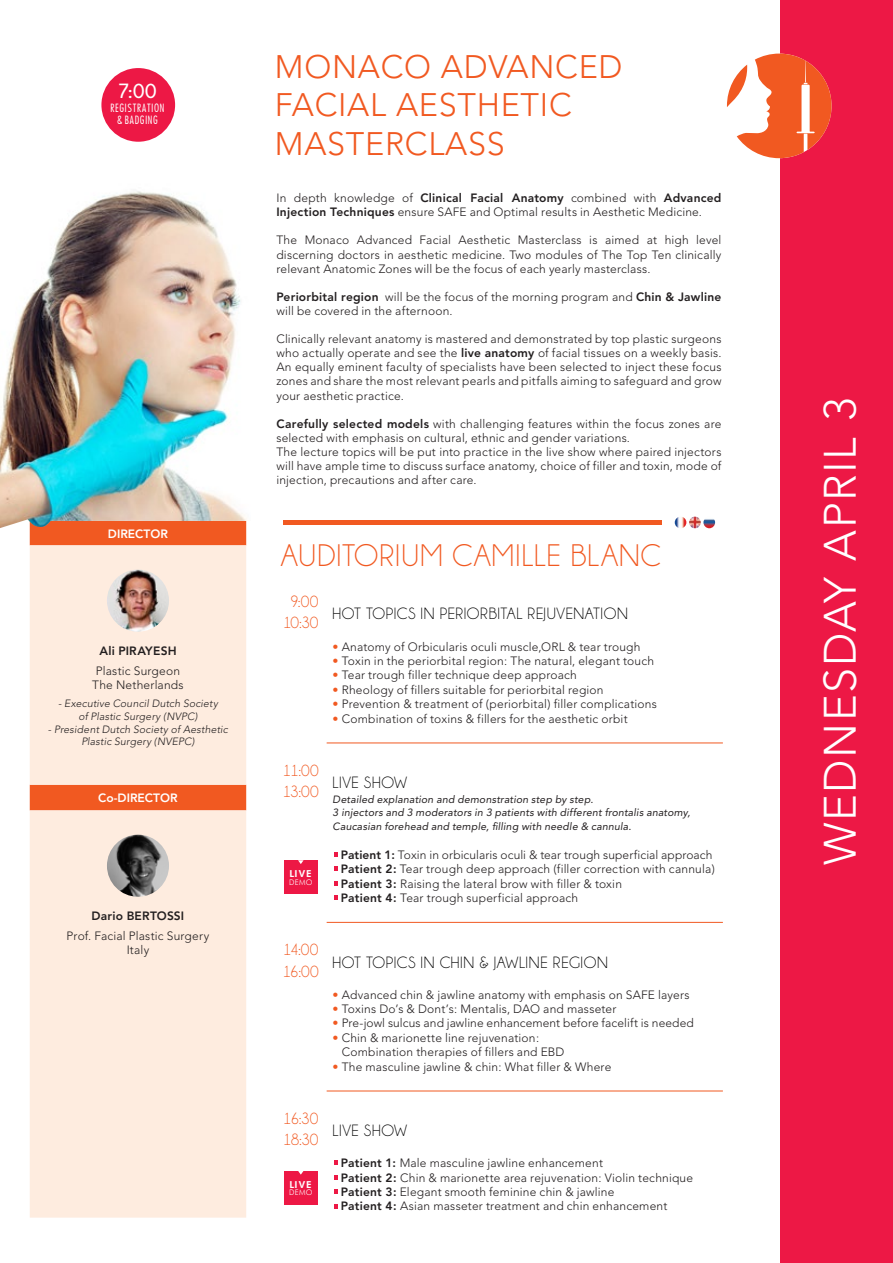
<style>
.page{position:relative;width:893px;height:1263px;background:#fff}
.page>*{position:absolute;margin:0;border:0;box-sizing:border-box;transform-origin:0 0}
.t1{font:300 45px "Avenir";letter-spacing:.035em;color:#fff}
.t2{font:300 32.25px "Avenir";letter-spacing:.02em;color:#f15921}
.t3{font:31.5px "Champagne&Limousines";letter-spacing:.03em;color:#f15921}
.t4{font:700 20.4px "Champagne&Limousines";color:#fff}
.t5{font:16.5px "Champagne&Limousines";letter-spacing:.03em;color:#000}
.t6{font:16.5px "Champagne&Limousines";letter-spacing:-.005em;color:#f15921}
.t7{font:300 12px/14.1px "Avenir";letter-spacing:.015em;color:#231f20}
.t8{font:800 12px "Avenir";letter-spacing:.015em;color:#231f20}
.t9{font:800 12px "Avenir";color:#fff}
.t10{font:italic 10.5px/14.4px "Avenir";letter-spacing:.015em;color:#231f20}
.t11{font:italic 300 10.5px/12.6px "Avenir";letter-spacing:.015em;color:#231f20;text-align:center}
.t12{font:500 10.5px "Futura Cond";letter-spacing:.05em;color:#fff}
.t13{font:800 9.6px "Futura BT";letter-spacing:.07em;color:#fff}
.t14{font:300 7.65px "Futura BT";letter-spacing:.03em;color:#fff}
.s1{font-weight:800}
.s2{color:#f15921}
</style>
<div class="page">
<div style="left:781px;top:0;width:112px;height:1263px;background:#ed1845"></div>
<hr style="left:327px;top:742px;width:396px;height:1px;background:#f15921">
<hr style="left:327px;top:922px;width:396px;height:1px;background:#f15921">
<hr style="left:327px;top:1090px;width:396px;height:1px;background:#f15921">
<hr style="left:283px;top:521px;width:378px;height:4px;background:#f15921">
<svg style="left:675px;top:517px;width:40px;height:11px"></svg>
<div style="left:284px;top:860px;width:34px;height:34px;background:#ed1845"></div>
<svg style="left:298px;top:860px;width:6px;height:4px"></svg>
<svg style="left:334px;top:852px;width:4px;height:4px"></svg>
<svg style="left:334px;top:867px;width:4px;height:4px"></svg>
<svg style="left:334px;top:881px;width:4px;height:4px"></svg>
<svg style="left:334px;top:895px;width:4px;height:5px"></svg>
<div style="left:284px;top:1171px;width:34px;height:34px;background:#ed1845"></div>
<svg style="left:298px;top:1171px;width:6px;height:3px"></svg>
<svg style="left:334px;top:1161px;width:4px;height:4px"></svg>
<svg style="left:334px;top:1175px;width:4px;height:4px"></svg>
<svg style="left:334px;top:1189px;width:4px;height:5px"></svg>
<svg style="left:334px;top:1204px;width:4px;height:4px"></svg>
<div style="left:30px;top:528px;width:216px;height:17px;background:#f15921"></div>
<div style="left:30px;top:545px;width:216px;height:672px;background:#feecdf"></div>
<img style="left:107px;top:570px;width:62px;height:62px;border-radius:31px">
<img style="left:107px;top:835px;width:62px;height:62px;border-radius:31px">
<div style="left:101px;top:68px;width:74px;height:74px;background:#ed1845;border-radius:50%"></div>
<svg style="left:727px;top:54px;width:104px;height:104px"></svg>
<img style="left:0;top:191px;width:247px;height:337px">
<p class="t4" style="left:118px;top:80px;width:40px">7:00</p>
<p class="t12" style="left:111px;top:101px;width:55px">REGISTRATION</p>
<p class="t12" style="left:117px;top:113px;width:42px">&amp; BADGING</p>
<p class="t9" style="left:108px;top:526px;width:61px">DIRECTOR</p>
<p class="t8" style="left:99px;top:644px;width:79px">Ali PIRAYESH</p>
<p class="t7" style="left:96px;top:664px;width:86px">Plastic Surgeon</p>
<p class="t7" style="left:92px;top:678px;width:93px">The Netherlands</p>
<p class="t11" style="left:58px;top:697px;width:161px">- Executive Council Dutch Society</p>
<p class="t11" style="left:78px;top:710px;width:121px">of Plastic Surgery (NVPC)</p>
<p class="t11" style="left:48px;top:723px;width:182px">- President Dutch Society of Aesthetic<br>Plastic Surgery (NVEPC)</p>
<p class="t9" style="left:98px;top:791px;width:81px">Co-DIRECTOR</p>
<p class="t8" style="left:92px;top:909px;width:94px">Dario BERTOSSI</p>
<p class="t7" style="left:67px;top:929px;width:144px">Prof. Facial Plastic Surgery</p>
<p class="t7" style="left:127px;top:943px;width:24px">Italy</p>
<p class="t2" style="left:275px;top:48px;width:349px">MONACO ADVANCED</p>
<p class="t2" style="left:275px;top:86px;width:298px">FACIAL AESTHETIC</p>
<p class="t2" style="left:275px;top:125px;width:231px">MASTERCLASS</p>
<p class="t7" style="left:276px;top:191px;width:447px">In depth knowledge of <span class="s1">Clinical Facial Anatomy</span> combined with <span class="s1">Advanced<br>Injection Techniques</span> ensure SAFE and Optimal results in Aesthetic Medicine.</p>
<p class="t7" style="left:276px;top:233px;width:447px;text-align:justify">The Monaco Advanced Facial Aesthetic Masterclass is aimed at high level discerning doctors in aesthetic medicine. Two modules of The Top Ten clinically relevant Anatomic Zones will be the focus of each yearly masterclass.</p>
<p class="t7" style="left:276px;top:290px;width:447px"><span class="s1">Periorbital region</span> will be the focus of the morning program and <span class="s1">Chin &amp; Jawline </span>will be covered in the afternoon.</p>
<p class="t7" style="left:276px;top:332px;width:447px;text-align:justify">Clinically relevant anatomy is mastered and demonstrated by top plastic surgeons who actually operate and see the <span class="s1">live anatomy</span> of facial tissues on a weekly basis.<br>An equally eminent faculty of specialists have been selected to inject these focus zones and share the most relevant pearls and pitfalls aiming to safeguard and grow your aesthetic practice.</p>
<p class="t7" style="left:276px;top:417px;width:447px"><span class="s1">Carefully selected models</span> with challenging features within the focus zones are selected with emphasis on cultural, ethnic and gender variations.</p>
<p class="t7" style="left:276px;top:445px;width:447px;text-align:justify">The lecture topics will be put into practice in the live show where paired injectors will have ample time to discuss surface anatomy, choice of filler and toxin, mode of injection, precautions and after care.</p>
<p class="t3" style="left:281px;top:540px;width:382px">AUDITORIUM CAMILLE BLANC</p>
<p class="t6" style="left:290px;top:593px;width:30px">9:00</p>
<p class="t6" style="left:283px;top:615px;width:37px">10:30</p>
<p class="t5" style="left:333px;top:606px;width:297px">HOT TOPICS IN PERIORBITAL REJUVENATION</p>
<p class="t7" style="left:333px;top:639px;width:309px"><span class="s2">•</span> Anatomy of Orbicularis oculi muscle,ORL &amp; tear trough</p>
<p class="t7" style="left:333px;top:654px;width:323px"><span class="s2">•</span> Toxin in the periorbital region: The natural, elegant touch</p>
<p class="t7" style="left:333px;top:668px;width:246px"><span class="s2">•</span> Tear trough filler technique deep approach</p>
<p class="t7" style="left:333px;top:683px;width:272px"><span class="s2">•</span> Rheology of fillers suitable for periorbital region</p>
<p class="t7" style="left:333px;top:697px;width:326px"><span class="s2">•</span> Prevention &amp; treatment of (periorbital) filler complications</p>
<p class="t7" style="left:333px;top:711px;width:297px"><span class="s2">•</span> Combination of toxins &amp; fillers for the aesthetic orbit</p>
<p class="t6" style="left:283px;top:762px;width:38px">11:00</p>
<p class="t6" style="left:283px;top:783px;width:38px">13:00</p>
<p class="t13" style="left:289px;top:868px;width:24px">LIVE</p>
<p class="t14" style="left:289px;top:877px;width:25px">DEMO</p>
<p class="t5" style="left:333px;top:774px;width:76px">LIVE SHOW</p>
<p class="t10" style="left:333px;top:792px;width:262px">Detailed explanation and demonstration step by step.</p>
<p class="t10" style="left:333px;top:805px;width:359px">3 injectors and 3 moderators in 3 patients with different frontalis anatomy,<br>Caucasian forehead and temple, filling with needle &amp; cannula.</p>
<p class="t7" style="left:341px;top:848px;width:373px"><span class="s1">Patient 1:</span> Toxin in orbicularis oculi &amp; tear trough superficial approach</p>
<p class="t7" style="left:341px;top:862px;width:376px"><span class="s1">Patient 2:</span> Tear trough deep approach (filler correction with cannula)</p>
<p class="t7" style="left:341px;top:876px;width:283px"><span class="s1">Patient 3:</span> Raising the lateral brow with filler &amp; toxin</p>
<p class="t7" style="left:341px;top:891px;width:239px"><span class="s1">Patient 4:</span> Tear trough superficial approach</p>
<p class="t6" style="left:283px;top:941px;width:37px">14:00</p>
<p class="t6" style="left:283px;top:963px;width:38px">16:00</p>
<p class="t5" style="left:333px;top:954px;width:277px">HOT TOPICS IN CHIN &amp; JAWLINE REGION</p>
<p class="t7" style="left:333px;top:987px;width:358px"><span class="s2">•</span> Advanced chin &amp; jawline anatomy with emphasis on SAFE layers</p>
<p class="t7" style="left:333px;top:1002px;width:285px"><span class="s2">•</span> Toxins Do’s &amp; Dont’s: Mentalis, DAO and masseter</p>
<p class="t7" style="left:333px;top:1016px;width:363px"><span class="s2">•</span> Pre-jowl sulcus and jawline enhancement before facelift is needed</p>
<p class="t7" style="left:342px;top:1030px;width:224px;text-indent:-9px"><span class="s2">•</span> Chin &amp; marionette line rejuvenation:<br>Combination therapies of fillers and EBD</p>
<p class="t7" style="left:333px;top:1059px;width:280px"><span class="s2">•</span> The masculine jawline &amp; chin: What filler &amp; Where</p>
<p class="t6" style="left:283px;top:1110px;width:36px">16:30</p>
<p class="t6" style="left:283px;top:1131px;width:37px">18:30</p>
<p class="t13" style="left:289px;top:1178px;width:24px">LIVE</p>
<p class="t14" style="left:289px;top:1188px;width:25px">DEMO</p>
<p class="t5" style="left:333px;top:1122px;width:76px">LIVE SHOW</p>
<p class="t7" style="left:341px;top:1156px;width:264px"><span class="s1">Patient 1:</span> Male masculine jawline enhancement</p>
<p class="t7" style="left:341px;top:1170px;width:354px"><span class="s1">Patient 2:</span> Chin &amp; marionette area rejuvenation: Violin technique</p>
<p class="t7" style="left:341px;top:1185px;width:275px"><span class="s1">Patient 3:</span> Elegant smooth feminine chin &amp; jawline</p>
<p class="t7" style="left:341px;top:1199px;width:328px"><span class="s1">Patient 4:</span> Asian masseter treatment and chin enhancement</p>
<p class="t1" style="left:814px;top:865px;width:469px;rotate:-90deg">WEDNESDAY APRIL 3</p>
</div>
